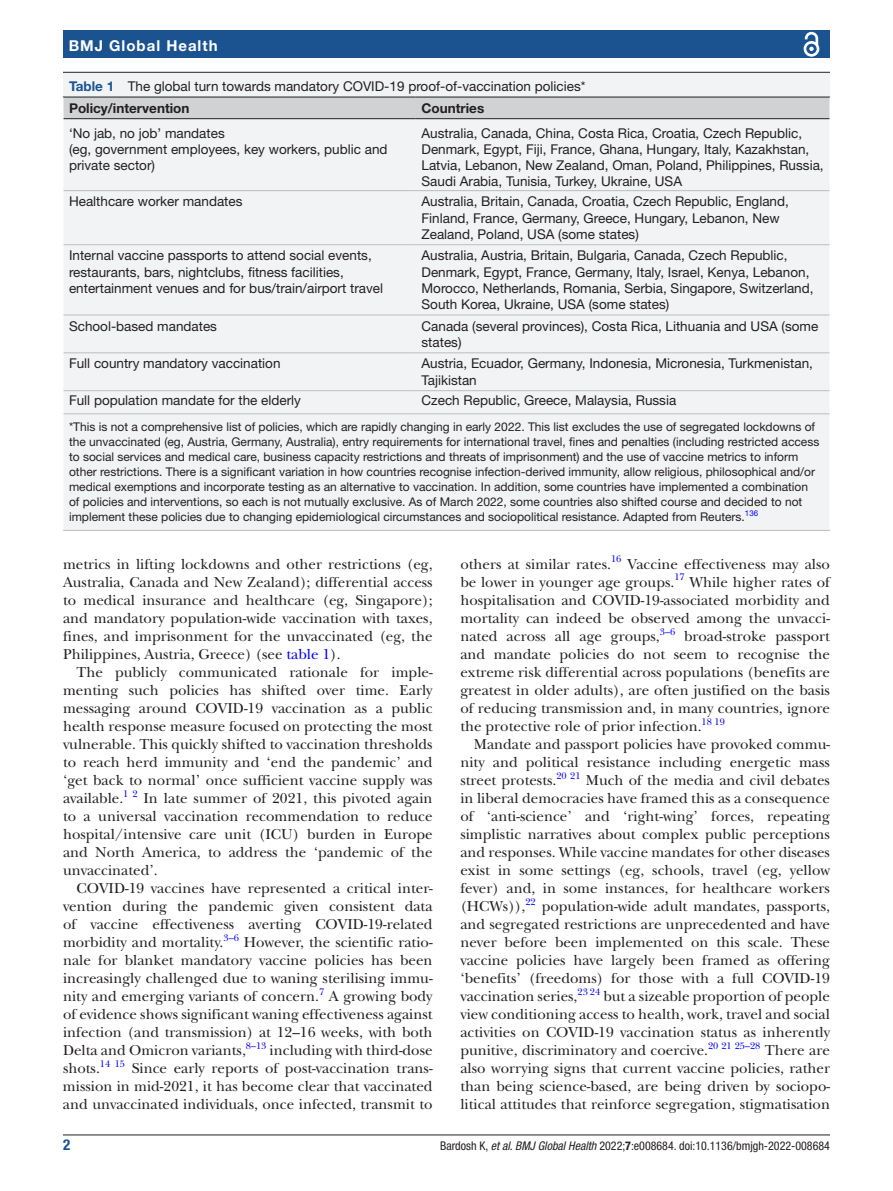
<style>
.page{position:relative;width:893px;height:1191px;background:#fff}
.page>*{position:absolute;margin:0;border:0;box-sizing:border-box;transform-origin:0 0}
.t1{font:15px/18px "New Baskerville";color:#231f20;text-align:justify}
.t2{font:700 15px "Helvetica Neue LT Std";letter-spacing:.065em;color:#fff}
.t3{font:700 condensed 15px "Helvetica Neue LT Std";color:#1b5391}
.t4{font:13.5px/16.2px "Helvetica Neue LT Std";color:#231f20}
.t5{font:700 13.5px "Helvetica Neue LT Std";color:#231f20}
.t6{font:12px/15px "Helvetica Neue LT Std";color:#231f20}
.t7{font:condensed 12px "Helvetica Neue LT Std";color:#231f20}
.t8{font:9.9px "New Baskerville";color:#00f}
.t9{font:7.95px "Helvetica Neue LT Std";color:#00f}
.s1{font-weight:700;color:#1b5391}
.s2{font-weight:700}
.s3{color:#00f}
.s4{font-style:italic}
</style>
<div class="page">
<hr style="left:63px;top:1134px;width:767px;height:1px;background:#231f20">
<div style="left:63px;top:31px;width:767px;height:27px;background:#1b5391"></div>
<svg style="left:803px;top:31px;width:17px;height:26px"></svg>
<div style="left:63px;top:73px;width:767px;height:457px;background:#f2f3f4"></div>
<hr style="left:63px;top:72px;width:767px;height:1px;background:#231f20">
<hr style="left:63px;top:190px;width:353px;height:1px;background:#bcbdc0">
<hr style="left:416px;top:190px;width:414px;height:1px;background:#bcbdc0">
<hr style="left:63px;top:244px;width:353px;height:1px;background:#bcbdc0">
<hr style="left:416px;top:244px;width:414px;height:1px;background:#bcbdc0">
<hr style="left:63px;top:315px;width:353px;height:1px;background:#bcbdc0">
<hr style="left:416px;top:315px;width:414px;height:1px;background:#bcbdc0">
<hr style="left:63px;top:352px;width:353px;height:1px;background:#bcbdc0">
<hr style="left:416px;top:352px;width:414px;height:1px;background:#bcbdc0">
<hr style="left:63px;top:390px;width:353px;height:1px;background:#bcbdc0">
<hr style="left:416px;top:390px;width:414px;height:1px;background:#bcbdc0">
<hr style="left:63px;top:413px;width:353px;height:1px;background:#bcbdc0">
<hr style="left:416px;top:413px;width:414px;height:1px;background:#bcbdc0">
<hr style="left:63px;top:530px;width:352px;height:1px;background:#bcbdc0">
<hr style="left:416px;top:530px;width:414px;height:1px;background:#bcbdc0">
<hr style="left:63px;top:119px;width:1px;height:72px;background:#fff">
<hr style="left:63px;top:191px;width:1px;height:54px;background:#fff">
<hr style="left:63px;top:245px;width:1px;height:70px;background:#fff">
<hr style="left:63px;top:315px;width:1px;height:38px;background:#fff">
<hr style="left:63px;top:353px;width:1px;height:38px;background:#fff">
<hr style="left:63px;top:414px;width:1px;height:116px;background:#fff">
<svg style="left:63px;top:97px;width:767px;height:22px;background:#c6c7c9"></svg>
<p class="t2" style="left:69px;top:36px;width:150px">BMJ Global Health</p>
<p class="t4" style="left:69px;top:75px;width:518px;line-height:22px"><span class="s1">Table 1</span> The global turn towards mandatory COVID-19 proof-of-vaccination policies*<br><span class="s2">Policy/intervention</span></p>
<p class="t5" style="left:421px;top:99px;width:64px">Countries</p>
<p class="t4" style="left:69px;top:124px;width:320px">‘No jab, no job’ mandates<br>(eg, government employees, key workers, public and private sector)</p>
<p class="t4" style="left:421px;top:124px;width:404px">Australia, Canada, China, Costa Rica, Croatia, Czech Republic, Denmark, Egypt, Fiji, France, Ghana, Hungary, Italy, Kazakhstan, Latvia, Lebanon, New Zealand, Oman, Poland, Philippines, Russia, Saudi Arabia, Tunisia, Turkey, Ukraine, USA</p>
<p class="t4" style="left:69px;top:193px;width:175px">Healthcare worker mandates</p>
<p class="t4" style="left:421px;top:193px;width:369px">Australia, Britain, Canada, Croatia, Czech Republic, England,<br>Finland, France, Germany, Greece, Hungary, Lebanon, New<br>Zealand, Poland, USA (some states)</p>
<p class="t4" style="left:69px;top:247px;width:316px">Internal vaccine passports to attend social events, restaurants, bars, nightclubs, fitness facilities, entertainment venues and for bus/train/airport travel</p>
<p class="t4" style="left:421px;top:247px;width:394px">Australia, Austria, Britain, Bulgaria, Canada, Czech Republic, Denmark, Egypt, France, Germany, Italy, Israel, Kenya, Lebanon, Morocco, Netherlands, Romania, Serbia, Singapore, Switzerland, South Korea, Ukraine, USA (some states)</p>
<p class="t4" style="left:69px;top:317px;width:150px">School-based mandates</p>
<p class="t4" style="left:421px;top:317px;width:398px">Canada (several provinces), Costa Rica, Lithuania and USA (some states)</p>
<p class="t4" style="left:69px;top:355px;width:213px">Full country mandatory vaccination</p>
<p class="t4" style="left:421px;top:355px;width:393px">Austria, Ecuador, Germany, Indonesia, Micronesia, Turkmenistan,<br>Tajikistan</p>
<p class="t4" style="left:69px;top:392px;width:234px">Full population mandate for the elderly</p>
<p class="t4" style="left:421px;top:392px;width:256px">Czech Republic, Greece, Malaysia, Russia</p>
<p class="t6" style="left:69px;top:419px;width:752px">*This is not a comprehensive list of policies, which are rapidly changing in early 2022. This list excludes the use of segregated lockdowns of the unvaccinated (eg, Austria, Germany, Australia), entry requirements for international travel, fines and penalties (including restricted access to social services and medical care, business capacity restrictions and threats of imprisonment) and the use of vaccine metrics to inform other restrictions. There is a significant variation in how countries recognise infection-derived immunity, allow religious, philosophical and/or medical exemptions and incorporate testing as an alternative to vaccination. In addition, some countries have implemented a combination of policies and interventions, so each is not mutually exclusive. As of March 2022, some countries also shifted course and decided to not implement these policies due to changing epidemiological circumstances and sociopolitical resistance. Adapted from Reuters.</p>
<p class="t9" style="left:745px;top:508px;width:15px">136</p>
<p class="t1" style="left:63px;top:555px;width:371px">metrics in lifting lockdowns and other restrictions (eg, Australia, Canada and New Zealand); differential access to medical insurance and healthcare (eg, Singapore); and mandatory population-wide vaccination with taxes, fines, and imprisonment for the unvaccinated (eg, the Philippines, Austria, Greece) (see <span class="s3">table 1</span>).</p>
<p class="t1" style="left:63px;top:663px;width:371px;text-indent:14px">The publicly communicated rationale for imple&shy;menting such policies has shifted over time. Early messaging around COVID-19 vaccination as a public health response measure focused on protecting the most vulnerable. This quickly shifted to vaccination thresholds to reach herd immunity and ‘end the pandemic’ and ‘get back to normal’ once sufficient vaccine supply was available.<sup>1</sup> <sup>2</sup> In late summer of 2021, this pivoted again to a universal vaccination recommendation to reduce hospital/intensive care unit (ICU) burden in Europe and North America, to address the ‘pandemic of the unvaccinated’.</p>
<p class="t1" style="left:63px;top:879px;width:371px;text-indent:14px">COVID-19 vaccines have represented a critical inter&shy;vention during the pandemic given consistent data of vaccine effectiveness averting COVID-19-related morbidity and mortality.<sup>3–6</sup> However, the scientific ratio&shy;nale for blanket mandatory vaccine policies has been increasingly challenged due to waning sterilising immu&shy;nity and emerging variants of concern.</p>
<p class="t8" style="left:319px;top:985px;width:7px">7</p>
<p class="t1" style="left:63px;top:987px;width:371px;text-indent:266px">A growing body of evidence shows significant waning effectiveness against infection (and transmission) at 12–16 weeks, with both Delta and Omicron variants,</p>
<p class="t8" style="left:246px;top:1039px;width:22px">8–13</p>
<p class="t1" style="left:270px;top:1041px;width:164px">including with third-dose</p>
<p class="t1" style="left:63px;top:1059px;width:38px">shots.</p>
<p class="t8" style="left:100px;top:1057px;width:27px">14 15</p>
<p class="t1" style="left:63px;top:1059px;width:371px;text-indent:69px">Since early reports of post-vaccination trans&shy;mission in mid-2021, it has become clear that vaccinated and unvaccinated individuals, once infected, transmit to</p>
<p class="t1" style="left:460px;top:555px;width:152px">others at similar rates.</p>
<p class="t8" style="left:611px;top:553px;width:12px">16</p>
<p class="t1" style="left:460px;top:555px;width:371px;text-indent:167px">Vaccine effectiveness may also be lower in younger age groups.</p>
<p class="t8" style="left:674px;top:571px;width:12px">17</p>
<p class="t1" style="left:460px;top:573px;width:371px;text-indent:229px">While higher rates of hospitalisation and COVID-19-associated morbidity and mortality can indeed be observed among the unvacci&shy;nated across all age groups,</p>
<p class="t8" style="left:660px;top:625px;width:17px">3–6</p>
<p class="t1" style="left:460px;top:627px;width:371px;text-indent:224px">broad-stroke passport and mandate policies do not seem to recognise the extreme risk differential across populations (benefits are greatest in older adults), are often justified on the basis of reducing transmission and, in many countries, ignore the protective role of prior infection.</p>
<p class="t8" style="left:702px;top:715px;width:25px">18 19</p>
<p class="t1" style="left:460px;top:735px;width:371px;text-indent:14px">Mandate and passport policies have provoked commu&shy;nity and political resistance including energetic mass street protests.</p>
<p class="t8" style="left:556px;top:769px;width:26px">20 21</p>
<p class="t1" style="left:460px;top:771px;width:371px;text-indent:125px">Much of the media and civil debates in liberal democracies have framed this as a consequence of ‘anti-science’ and ‘right-wing’ forces, repeating simplistic narratives about complex public perceptions and responses. While vaccine mandates for other diseases exist in some settings (eg, schools, travel (eg, yellow fever) and, in some instances, for healthcare workers (HCWs)),<sup>22</sup> population-wide adult mandates, passports, and segregated restrictions are unprecedented and have never before been implemented on this scale. These vaccine policies have largely been framed as offering ‘benefits’ (freedoms) for those with a full COVID-19 vaccination series,</p>
<p class="t8" style="left:578px;top:985px;width:24px">23 24</p>
<p class="t1" style="left:460px;top:987px;width:371px;text-indent:143px">but a sizeable proportion of people view conditioning access to health, work, travel and social activities on COVID-19 vaccination status as inherently punitive, discriminatory and coercive.</p>
<p class="t8" style="left:708px;top:1039px;width:54px">20 21 25–28</p>
<p class="t1" style="left:460px;top:1041px;width:371px;text-indent:304px">There are also worrying signs that current vaccine policies, rather than being science-based, are being driven by sociopo&shy;litical attitudes that reinforce segregation, stigmatisation</p>
<p class="t3" style="left:63px;top:1135px;width:9px">2</p>
<p class="t7" style="left:440px;top:1138px;width:391px">Bardosh K, <span class="s4">et al</span>. <span class="s4">BMJ Global Health</span> 2022;<span class="s2">7</span>:e008684. doi:10.1136/bmjgh-2022-008684</p>
</div>
